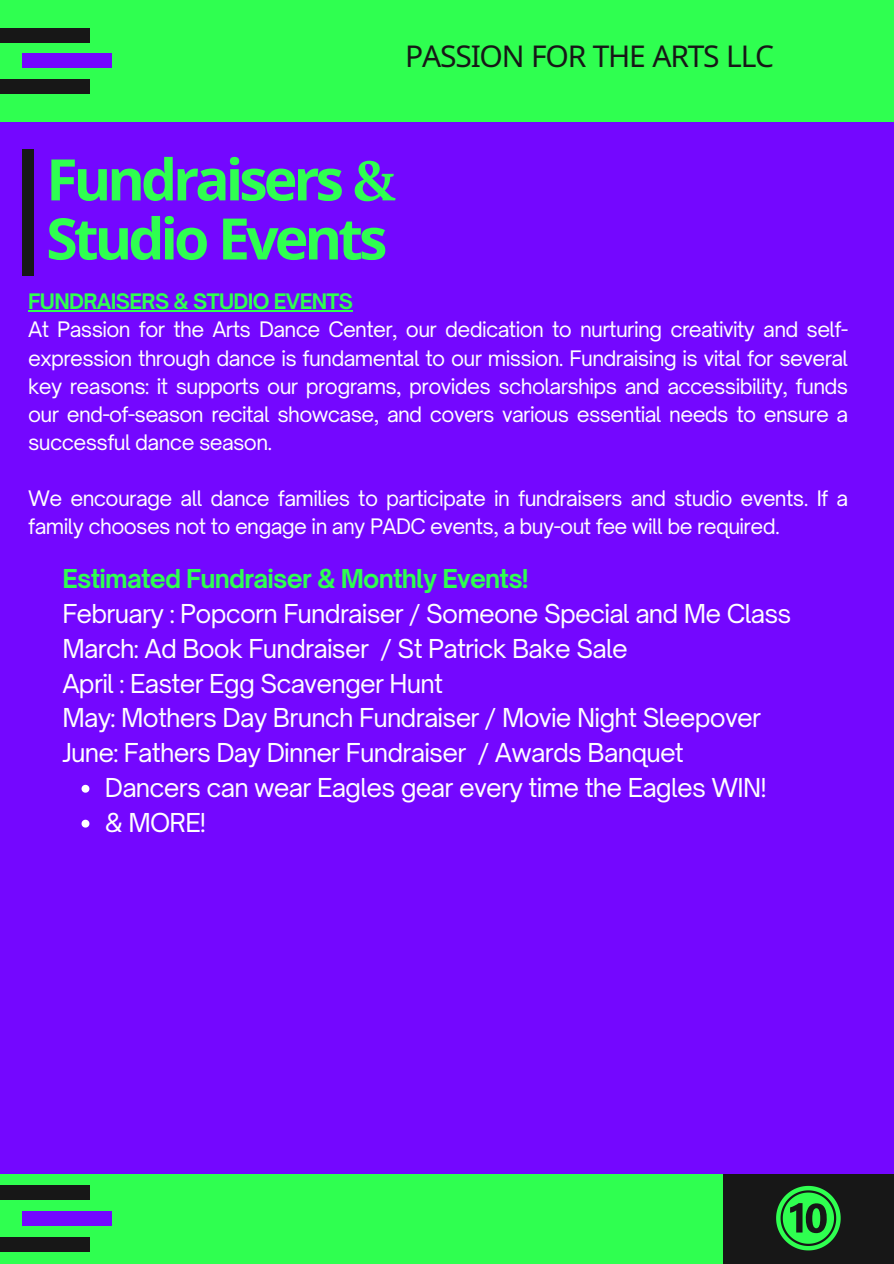
<style>
.page{position:relative;width:894px;height:1264px;background:#fff}
.page>*{position:absolute;margin:0;border:0;box-sizing:border-box;transform-origin:0 0}
.t1{font:700 57.3px "Noto Sans";letter-spacing:-.07em;color:#2fff50}
.t2{font:30px "Noto Sans";letter-spacing:-.04em;color:#171717}
.t3{font:24.9px/34.8px "Open Sauce One";letter-spacing:-.03em;color:#fff}
.t4{font:20.4px/28.2px "Open Sauce One";letter-spacing:-.03em;color:#fff;text-align:justify}
.t5{font:700 20.4px "Open Sauce One";letter-spacing:-.03em;color:#2fff50}
.s1{font-family:"Vesper Devanagari Pro"}
.s2{font-weight:700;color:#2fff50}
</style>
<div class="page">
<div style="left:0;top:0;width:893px;height:1263px;background:#7407ff"></div>
<div style="left:0;top:0;width:893px;height:122px;background:#2fff50"></div>
<div style="left:0;top:28px;width:89px;height:14px;background:#171717"></div>
<div style="left:22px;top:54px;width:90px;height:14px;background:#7407ff"></div>
<div style="left:0;top:80px;width:89px;height:14px;background:#171717"></div>
<div style="left:707px;top:1174px;width:186px;height:89px;background:#171717"></div>
<div style="left:0;top:1174px;width:722px;height:89px;background:#2fff50"></div>
<div style="left:0;top:1185px;width:89px;height:15px;background:#171717"></div>
<div style="left:22px;top:1211px;width:90px;height:15px;background:#7407ff"></div>
<div style="left:0;top:1237px;width:89px;height:15px;background:#171717"></div>
<div style="left:22px;top:149px;width:12px;height:126px;background:#171717"></div>
<hr style="left:28px;top:310px;width:324px;height:1px;background:#2fff50">
<svg style="left:81px;top:784px;width:8px;height:8px"></svg>
<svg style="left:81px;top:819px;width:8px;height:8px"></svg>
<svg style="left:776px;top:1185px;width:64px;height:64px"></svg>
<div style="left:812px;top:1208px;width:8px;height:20px;background:#2fff50;border-radius:50%"></div>
<h2 class="t2" style="left:405px;top:35px;width:370px">PASSION FOR THE ARTS LLC</h2>
<h1 class="t1" style="left:46px;top:139px;width:352px">Fundraisers <span class="s1">&amp;</span></h1>
<h1 class="t1" style="left:46px;top:198px;width:342px">Studio Events</h1>
<p class="t5" style="left:28px;top:289px;width:326px">FUNDRAISERS &amp; STUDIO EVENTS</p>
<p class="t4" style="left:28px;top:315px;width:821px">At Passion for the Arts Dance Center, our dedication to nurturing creativity and self&shy;expression through dance is fundamental to our mission. Fundraising is vital for several key reasons: it supports our programs, provides scholarships and accessibility, funds our end-of-season recital showcase, and covers various essential needs to ensure a successful dance season.</p>
<p class="t4" style="left:28px;top:484px;width:821px">We encourage all dance families to participate in fundraisers and studio events. If a family chooses not to engage in any PADC events, a buy-out fee will be required.</p>
<h3 class="t3" style="left:62px;top:561px;width:730px"><span class="s2">Estimated Fundraiser &amp; Monthly Events!<br></span>February : Popcorn Fundraiser / Someone Special and Me Class March: Ad Book Fundraiser / St Patrick Bake Sale<br>April : Easter Egg Scavenger Hunt<br>May: Mothers Day Brunch Fundraiser / Movie Night Sleepover June: Fathers Day Dinner Fundraiser / Awards Banquet</h3>
<p class="t3" style="left:105px;top:770px;width:663px">Dancers can wear Eagles gear every time the Eagles WIN!</p>
<p class="t3" style="left:105px;top:805px;width:103px">&amp; MORE!</p>
</div>
